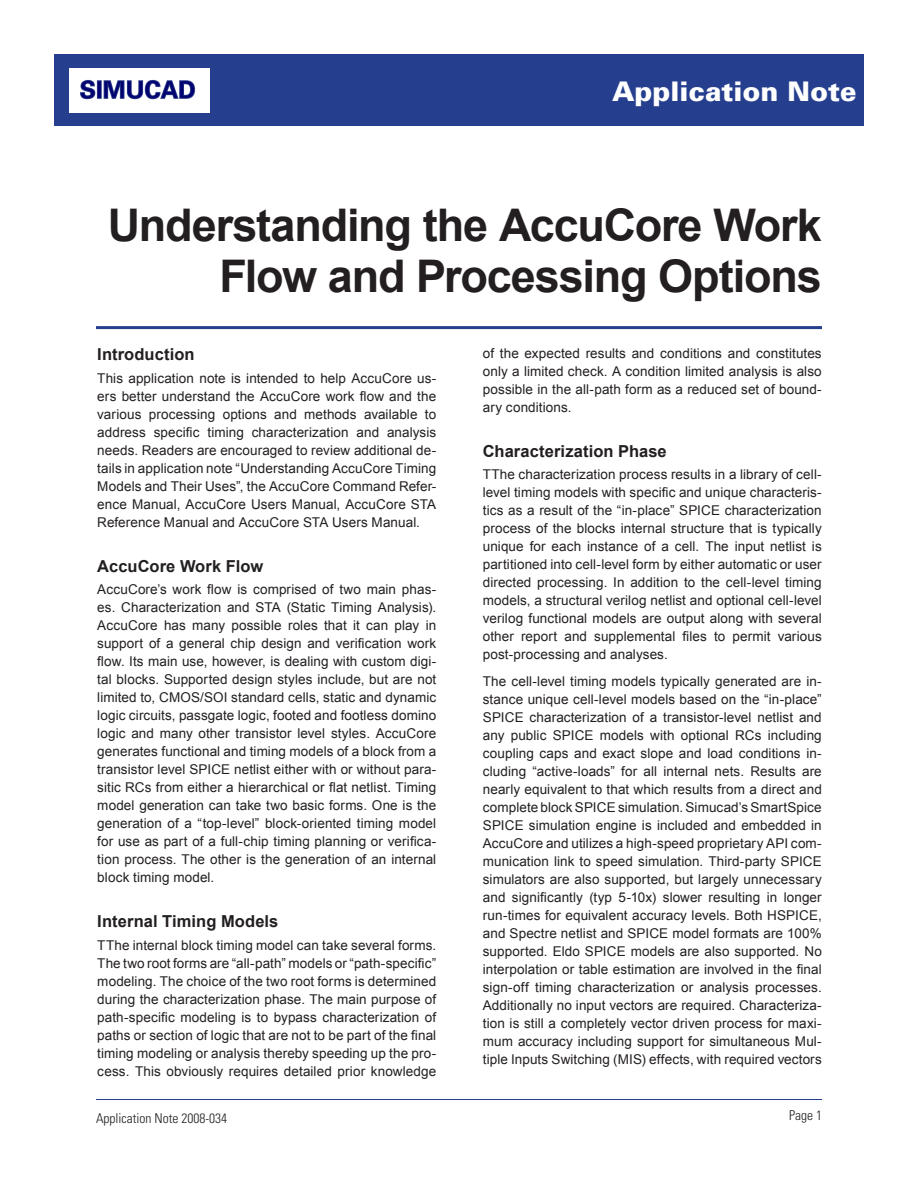
<style>
.page{position:relative;width:918px;height:1188px;background:#fff}
.page>*{position:absolute;margin:0;border:0;box-sizing:border-box;transform-origin:0 0}
.body_text_2{font:700 45px/51px "Arial";letter-spacing:-.025em;color:#231f20;text-align:right}
.t1{font:900 27px "Univers";color:#fff}
.article_sub-heading{font:700 16.5px "Arial";letter-spacing:.005em;color:#231f20}
.body_text_2-2{font:13.5px/18px "Arial";letter-spacing:.005em;color:#231f20;text-align:justify}
.t2{font:300 condensed 13.5px "Univers";color:#231f20}
</style>
<div class="page">
<hr style="left:96px;top:1099px;width:726px;height:1px;background:#253f8e">
<div style="left:54px;top:54px;width:810px;height:72px;background:#253f8e"></div>
<div style="left:70px;top:68px;width:140px;height:45px;background:#fff"></div>
<img style="left:80px;top:79px;width:116px;height:20px">
<hr style="left:96px;top:326px;width:726px;height:3px;background:#253f8e">
<p class="t1" style="left:612px;top:74px;width:246px">Application Note</p>
<p class="body_text_2" style="left:108px;top:201px;width:716px">Understanding the AccuCore Work<br>Flow and Processing Options</p>
<p class="article_sub-heading" style="left:97px;top:343px;width:99px">Introduction</p>
<p class="body_text_2-2" style="left:97px;top:369px;width:341px">This application note is intended to help AccuCore us&shy;ers better understand the AccuCore work flow and the various processing options and methods available to address specific timing characterization and analysis needs. Readers are encouraged to review additional de&shy;tails in application note “Understanding AccuCore Timing Models and Their Uses”, the AccuCore Command Refer&shy;ence Manual, AccuCore Users Manual, AccuCore STA Reference Manual and AccuCore STA Users Manual.</p>
<p class="article_sub-heading" style="left:97px;top:555px;width:167px">AccuCore Work Flow</p>
<p class="body_text_2-2" style="left:97px;top:580px;width:341px">AccuCore’s work flow is comprised of two main phas&shy;es. Characterization and STA (Static Timing Analysis).<br>AccuCore has many possible roles that it can play in support of a general chip design and verification work flow. Its main use, however, is dealing with custom digi&shy;tal blocks. Supported design styles include, but are not limited to, CMOS/SOI standard cells, static and dynamic logic circuits, passgate logic, footed and footless domino logic and many other transistor level styles. AccuCore generates functional and timing models of a block from a transistor level SPICE netlist either with or without para&shy;sitic RCs from either a hierarchical or flat netlist. Timing model generation can take two basic forms. One is the generation of a “top-level” block-oriented timing model for use as part of a full-chip timing planning or verifica&shy;tion process. The other is the generation of an internal block timing model.</p>
<p class="article_sub-heading" style="left:97px;top:910px;width:183px">Internal Timing Models</p>
<p class="body_text_2-2" style="left:97px;top:936px;width:341px">TThe internal block timing model can take several forms.<br>The two root forms are “all-path” models or “path-specific” modeling. The choice of the two root forms is determined during the characterization phase. The main purpose of path-specific modeling is to bypass characterization of paths or section of logic that are not to be part of the final timing modeling or analysis thereby speeding up the pro&shy;cess. This obviously requires detailed prior knowledge</p>
<p class="body_text_2-2" style="left:483px;top:344px;width:340px">of the expected results and conditions and constitutes only a limited check. A condition limited analysis is also possible in the all-path form as a reduced set of bound&shy;ary conditions.</p>
<p class="article_sub-heading" style="left:483px;top:440px;width:186px">Characterization Phase</p>
<p class="body_text_2-2" style="left:483px;top:466px;width:340px">TThe characterization process results in a library of cell&shy;level timing models with specific and unique characteris&shy;tics as a result of the “in-place” SPICE characterization process of the blocks internal structure that is typically unique for each instance of a cell. The input netlist is partitioned into cell-level form by either automatic or user directed processing. In addition to the cell-level timing models, a structural verilog netlist and optional cell-level verilog functional models are output along with several other report and supplemental files to permit various post-processing and analyses.</p>
<p class="body_text_2-2" style="left:483px;top:673px;width:341px">The cell-level timing models typically generated are in&shy;stance unique cell-level models based on the “in-place” SPICE characterization of a transistor-level netlist and any public SPICE models with optional RCs including coupling caps and exact slope and load conditions in&shy;cluding “active-loads” for all internal nets. Results are nearly equivalent to that which results from a direct and complete block SPICE simulation. Simucad’s SmartSpice SPICE simulation engine is included and embedded in AccuCore and utilizes a high-speed proprietary API com&shy;munication link to speed simulation. Third-party SPICE simulators are also supported, but largely unnecessary and significantly (typ 5-10x) slower resulting in longer run-times for equivalent accuracy levels. Both HSPICE, and Spectre netlist and SPICE model formats are 100% supported. Eldo SPICE models are also supported. No interpolation or table estimation are involved in the final sign-off timing characterization or analysis processes.<br>Additionally no input vectors are required. Characteriza&shy;tion is still a completely vector driven process for maxi&shy;mum accuracy including support for simultaneous Mul&shy;tiple Inputs Switching (MIS) effects, with required vectors</p>
<p class="t2" style="left:96px;top:1110px;width:133px">Application Note 2008-034</p>
<p class="t2" style="left:789px;top:1107px;width:34px">Page 1</p>
</div>
